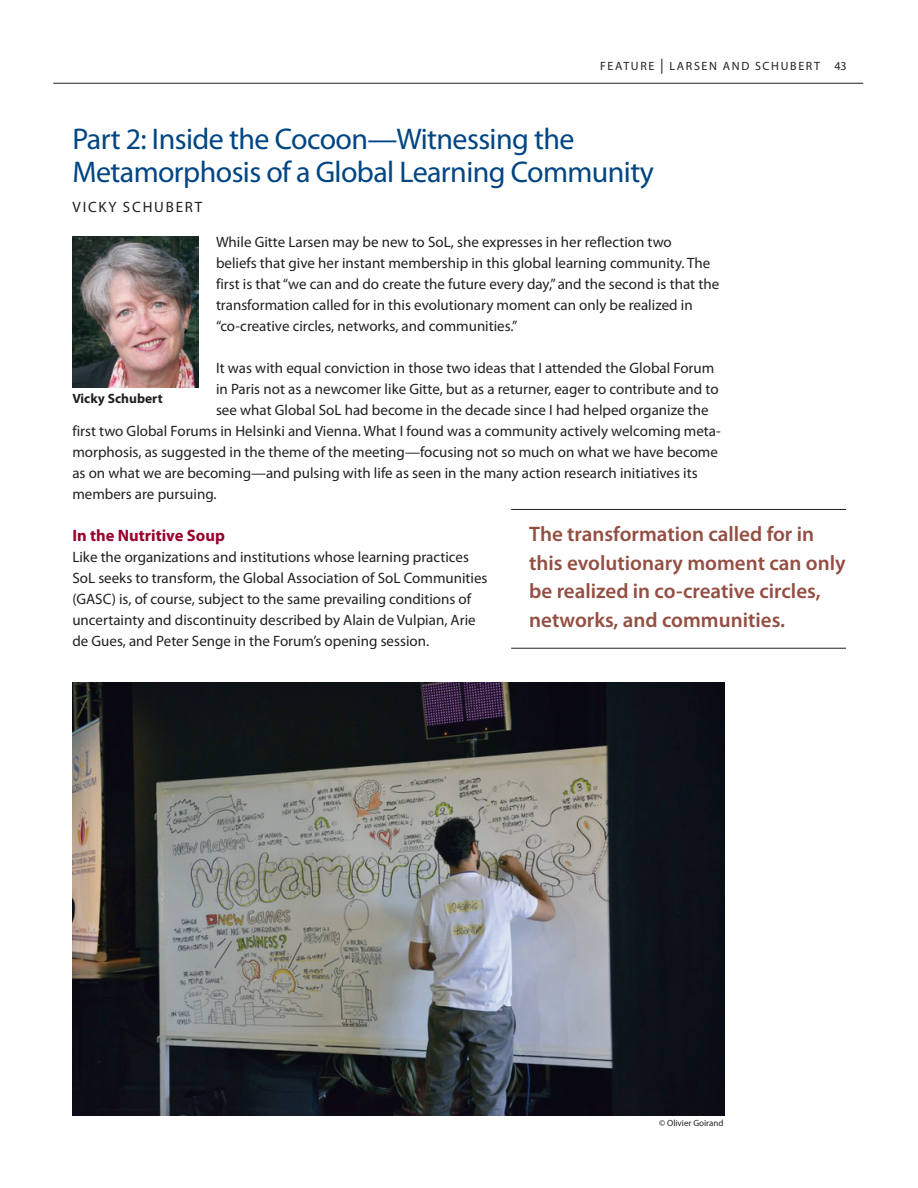
<style>
.page{position:relative;width:918px;height:1188px;background:#fff}
.page>*{position:absolute;margin:0;border:0;box-sizing:border-box;transform-origin:0 0}
.t1{font:30px/33px "Myriad Pro";letter-spacing:-.02em;color:#004583}
.t2{font:600 21px/28.5px "Myriad Pro";color:#944e42}
.t3{font:700 16.5px "Myriad Pro";color:#98012d}
.t4{font:15px/21px "Myriad Pro";color:#231f20}
.t5{font:15px "Myriad Pro";letter-spacing:.12em;color:#231f20}
.t6{font:700 13.5px "Myriad Pro";color:#231f20}
.t7{font:12px "Myriad Pro";letter-spacing:.14em;color:#231f20}
.t8{font:9px "Myriad Pro";color:#231f20}
.s1{font-size:15px}
</style>
<div class="page">
<img style="left:72px;top:682px;width:652px;height:434px">
<hr style="left:53px;top:83px;width:810px;height:1px;background:#231f20">
<img style="left:72px;top:236px;width:126px;height:151px">
<hr style="left:511px;top:509px;width:335px;height:1px;background:#231f20">
<hr style="left:511px;top:648px;width:335px;height:1px;background:#231f20">
<p class="t7" style="left:600px;top:58px;width:248px">FEATURE <span class="s1">|</span> LARSEN AND SCHUBERT 43</p>
<h1 class="t1" style="left:72px;top:121px;width:583px">Part 2: Inside the Cocoon—Witnessing the<br>Metamorphosis of a Global Learning Community</h1>
<p class="t5" style="left:73px;top:197px;width:131px">VICKY SCHUBERT</p>
<p class="t4" style="left:216px;top:232px;width:505px">While Gitte Larsen may be new to SoL, she expresses in her reflection two<br>beliefs that give her instant membership in this global learning community. The first is that “we can and do create the future every day,” and the second is that the transformation called for in this evolutionary moment can only be realized in “co-creative circles, networks, and communities.”</p>
<p class="t4" style="left:216px;top:358px;width:500px">It was with equal conviction in those two ideas that I attended the Global Forum</p>
<p class="t4" style="left:216px;top:379px;width:504px">in Paris not as a newcomer like Gitte, but as a returner, eager to contribute and to</p>
<p class="t4" style="left:216px;top:400px;width:494px">see what Global SoL had become in the decade since I had helped organize the</p>
<p class="t4" style="left:72px;top:421px;width:650px">first two Global Forums in Helsinki and Vienna. What I found was a community actively welcoming meta-</p>
<p class="t4" style="left:72px;top:442px;width:647px">morphosis, as suggested in the theme of the meeting—focusing not so much on what we have become</p>
<p class="t4" style="left:72px;top:463px;width:627px">as on what we are becoming—and pulsing with life as seen in the many action research initiatives its</p>
<p class="t4" style="left:72px;top:484px;width:146px">members are pursuing.</p>
<p class="t3" style="left:72px;top:525px;width:154px">In the Nutritive Soup</p>
<p class="t4" style="left:72px;top:547px;width:417px">Like the organizations and institutions whose learning practices SoL seeks to transform, the Global Association of SoL Communities (GASC) is, of course, subject to the same prevailing conditions of uncertainty and discontinuity described by Alain de Vulpian, Arie de Gues, and Peter Senge in the Forum’s opening session.</p>
<p class="t6" style="left:72px;top:390px;width:92px">Vicky Schubert</p>
<h2 class="t2" style="left:529px;top:520px;width:318px">The transformation called for in this evolutionary moment can only be realized in co-creative circles, networks, and communities.</h2>
<p class="t8" style="left:659px;top:1118px;width:66px">© Olivier Goirand</p>
</div>
